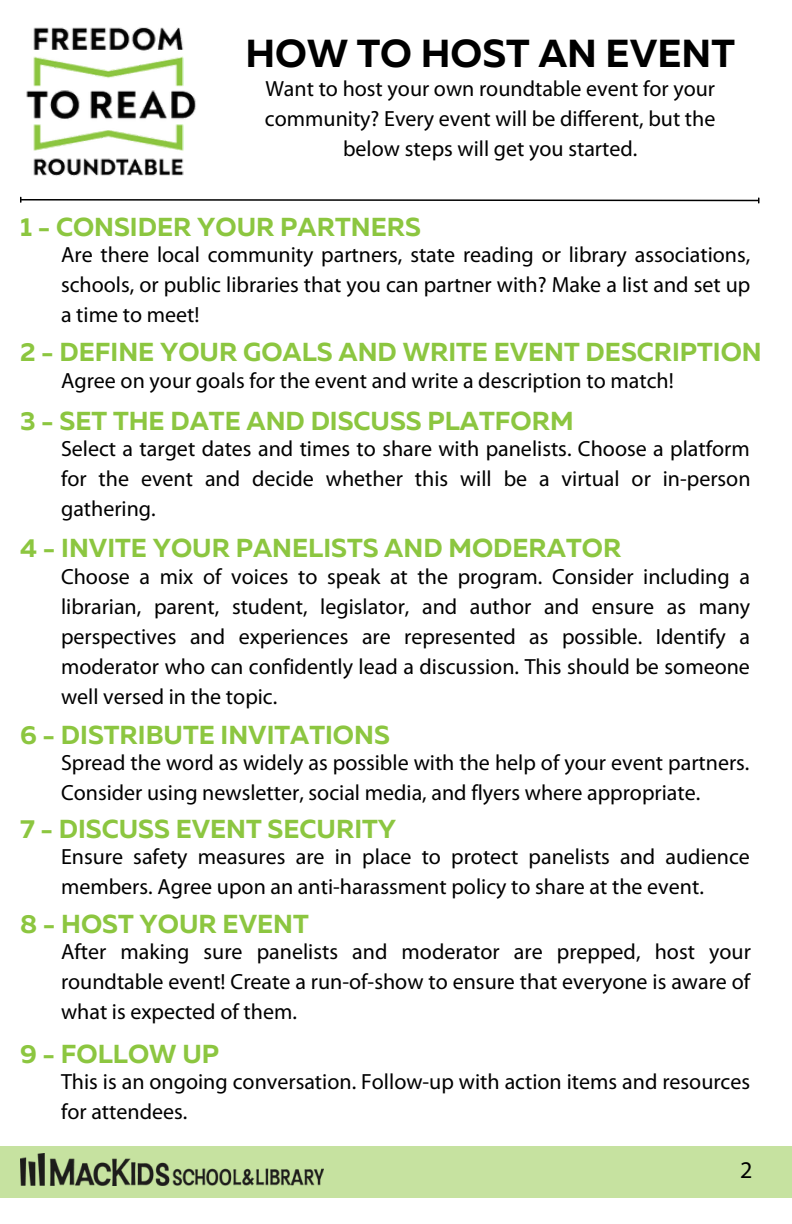
<style>
.page{position:relative;width:792px;height:1224px;background:#fff}
.page>*{position:absolute;margin:0;border:0;box-sizing:border-box;transform-origin:0 0}
.t1{font:700 39px "Muller";color:#000}
.t2{font:700 26px "Muller";color:#8cc640}
.t3{font:24px "Myriad Pro";color:#000}
.t4{font:22px/30px "Myriad Pro";color:#000;text-align:justify}
</style>
<div class="page">
<img style="left:26px;top:27px;width:170px;height:149px">
<svg style="left:20px;top:197px;width:740px;height:6px"></svg>
<div style="left:0;top:1146px;width:792px;height:51px;background:#c6e2a0"></div>
<img style="left:20px;top:1154px;width:303px;height:31px">
<p class="t1" style="left:245px;top:37px;width:491px">HOW TO HOST AN EVENT</p>
<p class="t4" style="left:265px;top:76px;width:452px;text-align:center">Want to host your own roundtable event for your community? Every event will be different, but the below steps will get you started.</p>
<p class="t2" style="left:20px;top:216px;width:402px">1 - CONSIDER YOUR PARTNERS</p>
<p class="t4" style="left:61px;top:242px;width:691px">Are there local community partners, state reading or library associations, schools, or public libraries that you can partner with? Make a list and set up a time to meet!</p>
<p class="t2" style="left:20px;top:341px;width:743px">2 - DEFINE YOUR GOALS AND WRITE EVENT DESCRIPTION</p>
<p class="t4" style="left:61px;top:367px;width:614px">Agree on your goals for the event and write a description to match!</p>
<p class="t2" style="left:20px;top:410px;width:555px">3 - SET THE DATE AND DISCUSS PLATFORM</p>
<p class="t4" style="left:61px;top:436px;width:691px">Select a target dates and times to share with panelists. Choose a platform for the event and decide whether this will be a virtual or in-person gathering.</p>
<p class="t2" style="left:20px;top:537px;width:603px">4 - INVITE YOUR PANELISTS AND MODERATOR</p>
<p class="t4" style="left:61px;top:564px;width:691px">Choose a mix of voices to speak at the program. Consider including a librarian, parent, student, legislator, and author and ensure as many perspectives and experiences are represented as possible. Identify a moderator who can confidently lead a discussion. This should be someone well versed in the topic.</p>
<p class="t2" style="left:20px;top:724px;width:371px">6 - DISTRIBUTE INVITATIONS</p>
<p class="t4" style="left:61px;top:750px;width:690px">Spread the word as widely as possible with the help of your event partners.<br>Consider using newsletter, social media, and flyers where appropriate.</p>
<p class="t2" style="left:20px;top:818px;width:378px">7 - DISCUSS EVENT SECURITY</p>
<p class="t4" style="left:61px;top:844px;width:690px">Ensure safety measures are in place to protect panelists and audience members. Agree upon an anti-harassment policy to share at the event.</p>
<p class="t2" style="left:20px;top:913px;width:290px">8 - HOST YOUR EVENT</p>
<p class="t4" style="left:61px;top:939px;width:691px">After making sure panelists and moderator are prepped, host your roundtable event! Create a run-of-show to ensure that everyone is aware of what is expected of them.</p>
<p class="t2" style="left:20px;top:1043px;width:201px">9 - FOLLOW UP</p>
<p class="t4" style="left:61px;top:1069px;width:691px">This is an ongoing conversation. Follow-up with action items and resources for attendees.</p>
<p class="t3" style="left:740px;top:1160px;width:14px">2</p>
</div>
